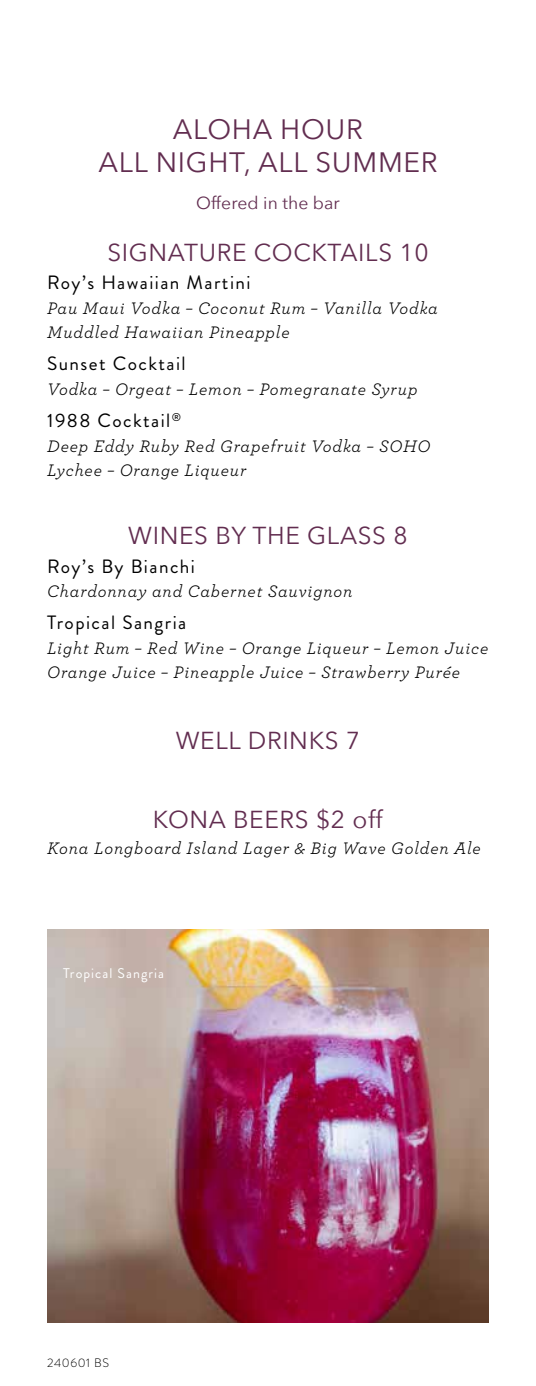
<style>
.page{position:relative;width:536px;height:1386px;background:#fff}
.page>*{position:absolute;margin:0;border:0;box-sizing:border-box;transform-origin:0 0}
.t1{font:28px/33.6px "Avenir Next";letter-spacing:.025em;color:#622d50;text-align:center}
.t2{font:24.5px "Avenir Next";letter-spacing:.025em;color:#622d50}
.t3{font:19.25px "Brandon Grotesque";letter-spacing:.075em;color:#000}
.t4{font:italic 17.5px/24.5px "Archer";letter-spacing:.05em;color:#000}
.t5{font:17.5px "Avenir Next";letter-spacing:.005em;color:#622d50}
.t6{font:14px "Brandon Grotesque";letter-spacing:.075em;color:#fff}
.t7{font:300 12.25px "Brandon Grotesque";letter-spacing:.05em;color:#000}
</style>
<div class="page">
<img style="left:47px;top:929px;width:441px;height:394px">
<h1 class="t1" style="left:98px;top:111px;width:340px">ALOHA HOUR<br>ALL NIGHT, ALL SUMMER</h1>
<p class="t5" style="left:196px;top:188px;width:145px">Offered in the bar</p>
<h2 class="t2" style="left:107px;top:231px;width:322px">SIGNATURE COCKTAILS 10</h2>
<p class="t3" style="left:47px;top:269px;width:205px">Roy’s Hawaiian Martini</p>
<p class="t4" style="left:47px;top:295px;width:392px">Pau Maui Vodka – Coconut Rum – Vanilla Vodka<br>Muddled Hawaiian Pineapple</p>
<p class="t3" style="left:47px;top:351px;width:140px">Sunset Cocktail</p>
<p class="t4" style="left:47px;top:376px;width:371px">Vodka – Orgeat – Lemon – Pomegranate Syrup</p>
<p class="t3" style="left:47px;top:407px;width:135px">1988 Cocktail<sup>®</sup></p>
<p class="t4" style="left:47px;top:433px;width:384px">Deep Eddy Ruby Red Grapefruit Vodka – SOHO<br>Lychee – Orange Liqueur</p>
<h2 class="t2" style="left:128px;top:515px;width:281px">WINES BY THE GLASS 8</h2>
<p class="t3" style="left:47px;top:553px;width:149px">Roy’s By Bianchi</p>
<p class="t4" style="left:47px;top:578px;width:307px">Chardonnay and Cabernet Sauvignon</p>
<p class="t3" style="left:47px;top:610px;width:140px">Tropical Sangria</p>
<p class="t4" style="left:47px;top:635px;width:442px">Light Rum – Red Wine – Orange Liqueur – Lemon Juice<br>Orange Juice – Pineapple Juice – Strawberry Purée</p>
<h2 class="t2" style="left:176px;top:720px;width:186px">WELL DRINKS 7</h2>
<h2 class="t2" style="left:153px;top:798px;width:231px">KONA BEERS $2 off</h2>
<p class="t4" style="left:47px;top:835px;width:435px">Kona Longboard Island Lager &amp; Big Wave Golden Ale</p>
<p class="t6" style="left:63px;top:964px;width:103px">Tropical Sangria</p>
<p class="t7" style="left:47px;top:1354px;width:63px">240601 BS</p>
</div>
